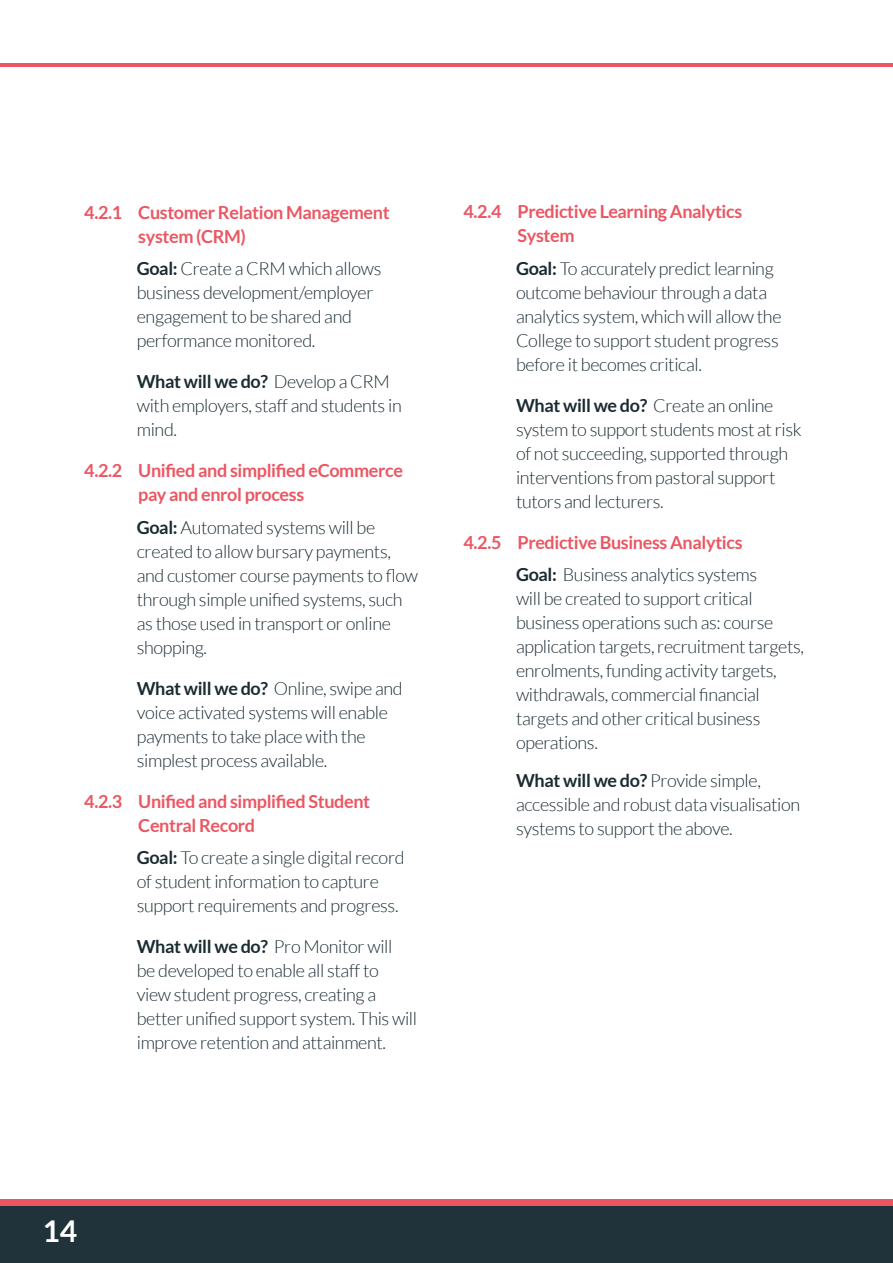
<style>
.page{position:relative;width:893px;height:1263px;background:#fff}
.page>*{position:absolute;margin:0;border:0;box-sizing:border-box;transform-origin:0 0}
.t1{font:700 30px "Lato";color:#fff}
.t2{font:300 18px/24px "Lato";letter-spacing:-.02em;color:#1a2b32}
.t3{font:700 18px/24px "Lato";letter-spacing:-.02em;color:#eb5662}
.s1{font-weight:700}
.s2{color:#1a2b32}
.s3{font-weight:300;color:#1a2b32}
</style>
<div class="page">
<div style="left:0;top:1205px;width:893px;height:58px;background:#21333a"></div>
<div style="left:0;top:1199px;width:893px;height:6px;background:#eb5662"></div>
<hr style="left:0;top:64px;width:893px;height:3px;background:#eb5662">
<p class="t3" style="left:138px;top:200px;width:253px;text-indent:-54px">4.2.1 Customer Relation Management system (CRM)</p>
<p class="t2" style="left:137px;top:257px;width:246px"><span class="s1">Goal:</span> Create a CRM which allows business development/employer engagement to be shared and performance monitored.</p>
<p class="t2" style="left:137px;top:370px;width:266px"><span class="s1">What will we do?</span> Develop a CRM with employers, staff and students in mind.</p>
<p class="t3" style="left:138px;top:458px;width:266px;text-indent:-54px">4.2.2 Unified and simplified eCommerce pay and enrol process</p>
<p class="t2" style="left:137px;top:515px;width:283px"><span class="s1">Goal:</span> Automated systems will be created to allow bursary payments, and customer course payments to flow through simple unified systems, such as those used in transport or online shopping.</p>
<p class="t2" style="left:137px;top:676px;width:267px"><span class="s1">What will we do?</span> Online, swipe and voice activated systems will enable payments to take place with the simplest process available.</p>
<p class="t3" style="left:138px;top:789px;width:233px;text-indent:-54px">4.2.3 Unified and simplified Student<br>Central Record</p>
<p class="t2" style="left:137px;top:846px;width:269px"><span class="s1">Goal:</span> To create a single digital record of student information to capture support requirements and progress.</p>
<p class="t2" style="left:137px;top:935px;width:282px"><span class="s1">What will we do?</span> Pro Monitor will<br>be developed to enable all staff to view student progress, creating a better unified support system. This will improve retention and attainment.</p>
<p class="t3" style="left:517px;top:200px;width:226px;text-indent:-54px">4.2.4 Predictive Learning Analytics<br>System</p>
<p class="t2" style="left:516px;top:257px;width:267px"><span class="s1">Goal:</span> To accurately predict learning outcome behaviour through a data analytics system, which will allow the College to support student progress before it becomes critical.</p>
<p class="t2" style="left:516px;top:394px;width:287px"><span class="s1">What will we do?</span> Create an online system to support students most at risk of not succeeding, supported through interventions from pastoral support tutors and lecturers.</p>
<p class="t3" style="left:516px;top:526px;width:243px;line-height:32.5px;text-indent:-53px">4.2.5 Predictive Business Analytics<br><span class="s2">Goal:</span> <span class="s3">Business analytics systems</span></p>
<p class="t2" style="left:516px;top:587px;width:289px">will be created to support critical business operations such as: course application targets, recruitment targets, enrolments, funding activity targets, withdrawals, commercial financial targets and other critical business operations.</p>
<p class="t2" style="left:516px;top:769px;width:286px"><span class="s1">What will we do?</span> Provide simple, accessible and robust data visualisation systems to support the above.</p>
<h1 class="t1" style="left:43px;top:1214px;width:36px">14</h1>
</div>
